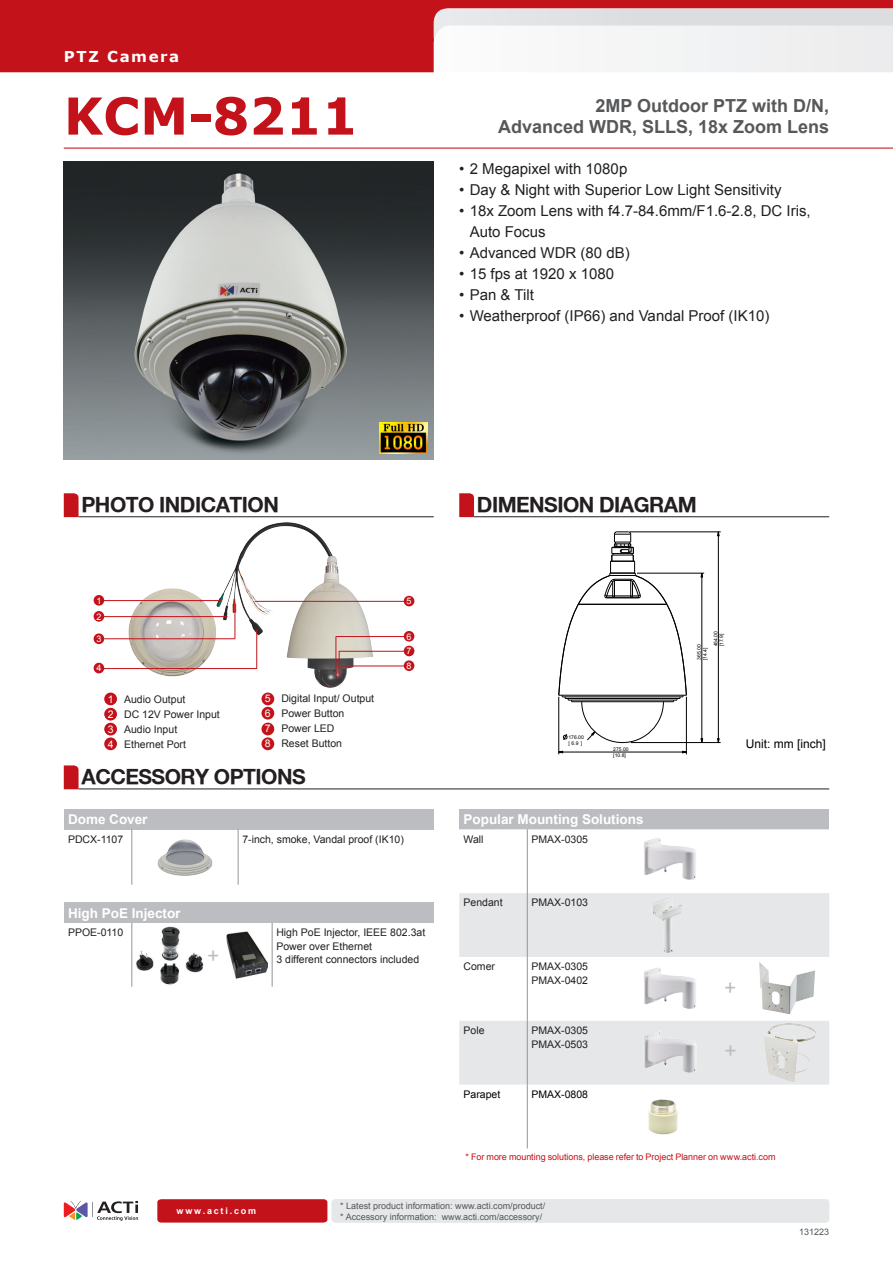
<style>
.page{position:relative;width:893px;height:1263px;background:#fff}
.page>*{position:absolute;margin:0;border:0;box-sizing:border-box;transform-origin:0 0}
.t1{font:700 51px "Verdana";color:#c4121a}
._01{font:700 21px "Helvetica Neue";letter-spacing:-.025em;color:#231f20}
.t2{font:21px "Arial";color:#bcbdc0}
.Headline-1{font:700 18px "Arial";color:#57585a}
.Features{font:15px/21px "Arial";color:#231f20}
.t3{font:700 15px "Verdana";letter-spacing:.11em;color:#fff}
.options-head{font:700 13.5px "Arial";color:#fff}
.t4{font:12px "Arial";color:#000101}
.options-body{font:10.5px/13.5px "Arial";color:#231f20}
.photo{font:10.5px "Arial";color:#231f20}
.options-body-2{font:10.5px "Arial";color:#000}
.t5{font:9px "Arial";color:#525858}
.ps{font:9px "Arial";letter-spacing:-.005em;color:#c4121a}
.t6{font:700 9px "Arial";letter-spacing:.2em;color:#fff}
.t7{font:9px "Arial";color:#fff}
.t8{font:5.1px/5.8px "Arial";color:#000}
.s1{color:#fff}
</style>
<div class="page">
<img style="left:64px;top:162px;width:370px;height:297px">
<div style="left:0;top:0;width:893px;height:72px;background:#c4121a"></div>
<svg style="left:433px;top:9px;width:460px;height:63px"></svg>
<svg style="left:157px;top:1199px;width:672px;height:23px;background:#ddb2b5"></svg>
<svg style="left:64px;top:1201px;width:74px;height:20px"></svg>
<svg style="left:63px;top:147px;width:830px;height:2px;background:#df8084"></svg>
<hr style="left:79px;top:788px;width:750px;height:1px;background:#231f20">
<svg style="left:64px;top:765px;width:15px;height:24px"></svg>
<hr style="left:79px;top:516px;width:355px;height:1px;background:#231f20">
<svg style="left:64px;top:493px;width:15px;height:24px"></svg>
<hr style="left:474px;top:516px;width:355px;height:1px;background:#231f20">
<svg style="left:459px;top:493px;width:15px;height:24px"></svg>
<div style="left:261px;top:723px;width:13px;height:12px;background:#c4121a;border-radius:50%"></div>
<div style="left:261px;top:737px;width:13px;height:13px;background:#c4121a;border-radius:50%"></div>
<div style="left:104px;top:737px;width:13px;height:13px;background:#c4121a;border-radius:50%"></div>
<img style="left:136px;top:926px;width:68px;height:59px">
<div style="left:64px;top:809px;width:370px;height:20px;background:#bcbdc0"></div>
<hr style="left:131px;top:829px;width:1px;height:56px;background:#939598">
<hr style="left:238px;top:829px;width:1px;height:56px;background:#939598">
<div style="left:64px;top:902px;width:370px;height:21px;background:#bcbdc0"></div>
<hr style="left:131px;top:923px;width:1px;height:64px;background:#939598">
<hr style="left:272px;top:923px;width:1px;height:64px;background:#939598">
<div style="left:459px;top:809px;width:370px;height:20px;background:#bcbdc0"></div>
<svg style="left:459px;top:829px;width:370px;height:319px"></svg>
<svg style="left:459px;top:893px;width:370px;height:191px;fill:#e6e7e9"></svg>
<hr style="left:527px;top:829px;width:1px;height:64px;background:#939598">
<hr style="left:527px;top:893px;width:1px;height:64px;background:#939598">
<hr style="left:527px;top:957px;width:1px;height:64px;background:#939598">
<hr style="left:527px;top:1021px;width:1px;height:63px;background:#939598">
<hr style="left:527px;top:1084px;width:1px;height:64px;background:#939598">
<img style="left:755px;top:957px;width:66px;height:61px">
<img style="left:153px;top:829px;width:63px;height:47px">
<img style="left:758px;top:1021px;width:64px;height:63px">
<img style="left:647px;top:893px;width:40px;height:61px">
<div style="left:104px;top:708px;width:13px;height:12px;background:#c4121a;border-radius:50%"></div>
<div style="left:104px;top:723px;width:13px;height:12px;background:#c4121a;border-radius:50%"></div>
<div style="left:104px;top:692px;width:13px;height:13px;background:#c4121a;border-radius:50%"></div>
<div style="left:261px;top:692px;width:13px;height:13px;background:#c4121a;border-radius:50%"></div>
<div style="left:261px;top:707px;width:13px;height:12px;background:#c4121a;border-radius:50%"></div>
<div style="left:94px;top:595px;width:10px;height:11px;background:#c4121a;border-radius:50%"></div>
<div style="left:94px;top:611px;width:10px;height:11px;background:#c4121a;border-radius:50%"></div>
<div style="left:94px;top:633px;width:10px;height:11px;background:#c4121a;border-radius:50%"></div>
<div style="left:94px;top:663px;width:10px;height:10px;background:#c4121a;border-radius:50%"></div>
<div style="left:404px;top:596px;width:10px;height:10px;background:#c4121a;border-radius:50%"></div>
<img style="left:123px;top:517px;width:257px;height:171px">
<hr style="left:102px;top:616px;width:125px;height:1px;background:#c4121a">
<hr style="left:102px;top:600px;width:119px;height:1px;background:#c4121a">
<hr style="left:104px;top:638px;width:131px;height:1px;background:#c4121a">
<hr style="left:256px;top:629px;width:1px;height:40px;background:#c4121a">
<hr style="left:104px;top:668px;width:153px;height:1px;background:#c4121a">
<hr style="left:255px;top:601px;width:150px;height:1px;background:#c4121a">
<div style="left:404px;top:631px;width:10px;height:11px;background:#c4121a;border-radius:50%"></div>
<hr style="left:336px;top:636px;width:69px;height:1px;background:#c4121a">
<hr style="left:336px;top:636px;width:1px;height:41px;background:#c4121a">
<div style="left:404px;top:646px;width:10px;height:10px;background:#c4121a;border-radius:50%"></div>
<hr style="left:339px;top:651px;width:66px;height:1px;background:#c4121a">
<div style="left:404px;top:660px;width:10px;height:11px;background:#c4121a;border-radius:50%"></div>
<hr style="left:341px;top:666px;width:64px;height:1px;background:#c4121a">
<svg style="left:339px;top:651px;width:3px;height:26px"></svg>
<hr style="left:559px;top:752px;width:127px;height:1px;background:#000">
<hr style="left:631px;top:742px;width:90px;height:1px;background:#000">
<hr style="left:558px;top:697px;width:1px;height:57px;background:#000">
<hr style="left:686px;top:697px;width:1px;height:57px;background:#000">
<hr style="left:637px;top:573px;width:67px;height:1px;background:#000">
<hr style="left:702px;top:573px;width:1px;height:169px;background:#000">
<hr style="left:718px;top:532px;width:1px;height:210px;background:#000">
<hr style="left:630px;top:532px;width:91px;height:1px;background:#000">
<svg style="left:558px;top:531px;width:129px;height:212px"></svg>
<img style="left:380px;top:422px;width:48px;height:32px">
<img style="left:227px;top:931px;width:41px;height:48px">
<img style="left:643px;top:962px;width:54px;height:55px">
<img style="left:643px;top:832px;width:54px;height:55px">
<img style="left:643px;top:1025px;width:54px;height:56px">
<img style="left:644px;top:1097px;width:37px;height:38px">
<p class="t3" style="left:64px;top:46px;width:117px">PTZ Camera</p>
<p class="t1" style="left:64px;top:80px;width:296px">KCM-8211</p>
<p class="Headline-1" style="left:595px;top:94px;width:235px">2MP Outdoor PTZ with D/N,</p>
<p class="Headline-1" style="left:498px;top:115px;width:333px">Advanced WDR, SLLS, 18x Zoom Lens</p>
<p class="Features" style="left:459px;top:159px;width:170px">• 2 Megapixel with 1080p</p>
<p class="Features" style="left:459px;top:180px;width:324px">• Day &amp; Night with Superior Low Light Sensitivity</p>
<p class="Features" style="left:470px;top:201px;width:342px;text-indent:-10px">• 18x Zoom Lens with f4.7-84.6mm/F1.6-2.8, DC Iris,<br>Auto Focus</p>
<p class="Features" style="left:459px;top:243px;width:172px">• Advanced WDR (80 dB)</p>
<p class="Features" style="left:459px;top:264px;width:156px">• 15 fps at 1920 x 1080</p>
<p class="Features" style="left:459px;top:285px;width:76px">• Pan &amp; Tilt</p>
<p class="Features" style="left:459px;top:306px;width:312px">• Weatherproof (IP66) and Vandal Proof (IK10)</p>
<p class="_01" style="left:81px;top:492px;width:199px">PHOTO INDICATION</p>
<p class="_01" style="left:477px;top:492px;width:221px">DIMENSION DIAGRAM</p>
<p class="t7" style="left:96px;top:594px;width:7px">1</p>
<p class="t7" style="left:96px;top:610px;width:7px">2</p>
<p class="t7" style="left:96px;top:633px;width:7px">3</p>
<p class="t7" style="left:96px;top:662px;width:7px">4</p>
<p class="photo" style="left:108px;top:692px;width:79px"><span class="s1">1</span> Audio Output</p>
<p class="photo" style="left:108px;top:707px;width:114px"><span class="s1">2</span> DC 12V Power Input</p>
<p class="photo" style="left:108px;top:722px;width:71px"><span class="s1">3</span> Audio Input</p>
<p class="photo" style="left:108px;top:737px;width:80px"><span class="s1">4</span> Ethernet Port</p>
<p class="photo" style="left:265px;top:692px;width:111px"><span class="s1">5</span> Digital Input/ Output</p>
<p class="photo" style="left:265px;top:707px;width:81px"><span class="s1">6</span> Power Button</p>
<p class="photo" style="left:265px;top:722px;width:71px"><span class="s1">7</span> Power LED</p>
<p class="photo" style="left:265px;top:737px;width:79px"><span class="s1">8</span> Reset Button</p>
<p class="_01" style="left:81px;top:764px;width:226px">ACCESSORY OPTIONS</p>
<p class="t7" style="left:407px;top:595px;width:7px">5</p>
<p class="t7" style="left:407px;top:630px;width:7px">6</p>
<p class="t7" style="left:407px;top:645px;width:7px">7</p>
<p class="t7" style="left:407px;top:660px;width:7px">8</p>
<p class="options-head" style="left:68px;top:810px;width:81px">Dome Cover</p>
<p class="options-body" style="left:68px;top:832px;width:57px">PDCX-1107</p>
<p class="options-body" style="left:242px;top:832px;width:163px">7-inch, smoke, Vandal proof (IK10)</p>
<p class="options-head" style="left:68px;top:904px;width:114px">High PoE Injector</p>
<p class="options-body" style="left:68px;top:926px;width:57px">PPOE-0110</p>
<p class="options-body" style="left:276px;top:926px;width:150px">High PoE Injector, IEEE 802.3at<br>Power over Ethernet</p>
<p class="options-body" style="left:276px;top:953px;width:144px">3 different connectors included</p>
<p class="t2" style="left:207px;top:941px;width:14px">+</p>
<p class="t8" style="left:568px;top:734px;width:17px">176.00 [ 6.9 ]</p>
<p class="t8" style="left:613px;top:746px;width:17px">275.00 [10.8]</p>
<p class="options-head" style="left:463px;top:810px;width:182px">Popular Mounting Solutions</p>
<p class="options-body" style="left:463px;top:832px;width:22px">Wall</p>
<p class="options-body" style="left:531px;top:832px;width:58px">PMAX-0305</p>
<p class="options-body" style="left:463px;top:896px;width:41px">Pendant</p>
<p class="options-body" style="left:531px;top:896px;width:58px">PMAX-0103</p>
<p class="options-body" style="left:463px;top:960px;width:33px">Comer</p>
<p class="options-body" style="left:531px;top:960px;width:58px">PMAX-0305</p>
<p class="options-body" style="left:531px;top:973px;width:58px">PMAX-0402</p>
<p class="options-body" style="left:463px;top:1024px;width:23px">Pole</p>
<p class="options-body" style="left:531px;top:1024px;width:58px">PMAX-0305</p>
<p class="options-body" style="left:531px;top:1037px;width:58px">PMAX-0503</p>
<p class="options-body-2" style="left:463px;top:1087px;width:38px">Parapet</p>
<p class="options-body-2" style="left:531px;top:1087px;width:58px">PMAX-0808</p>
<p class="t8" style="left:713px;top:646px;width:17px;rotate:-90deg">454.00 [17.9]</p>
<p class="t8" style="left:696px;top:660px;width:17px;rotate:-90deg">365.00 [14.4]</p>
<p class="t4" style="left:746px;top:736px;width:82px">Unit: mm [inch]</p>
<p class="t2" style="left:724px;top:974px;width:14px">+</p>
<p class="t2" style="left:724px;top:1037px;width:14px">+</p>
<p class="ps" style="left:466px;top:1151px;width:311px">* For more mounting solutions, please refer to Project Planner on www.acti.com</p>
<p class="t6" style="left:177px;top:1205px;width:81px">www.acti.com</p>
<p class="t5" style="left:340px;top:1200px;width:207px">* Latest product information: www.acti.com/product/</p>
<p class="t5" style="left:340px;top:1211px;width:204px">* Accessory information: www.acti.com/accessory/</p>
<p class="t5" style="left:799px;top:1225px;width:32px">131223</p>
</div>
